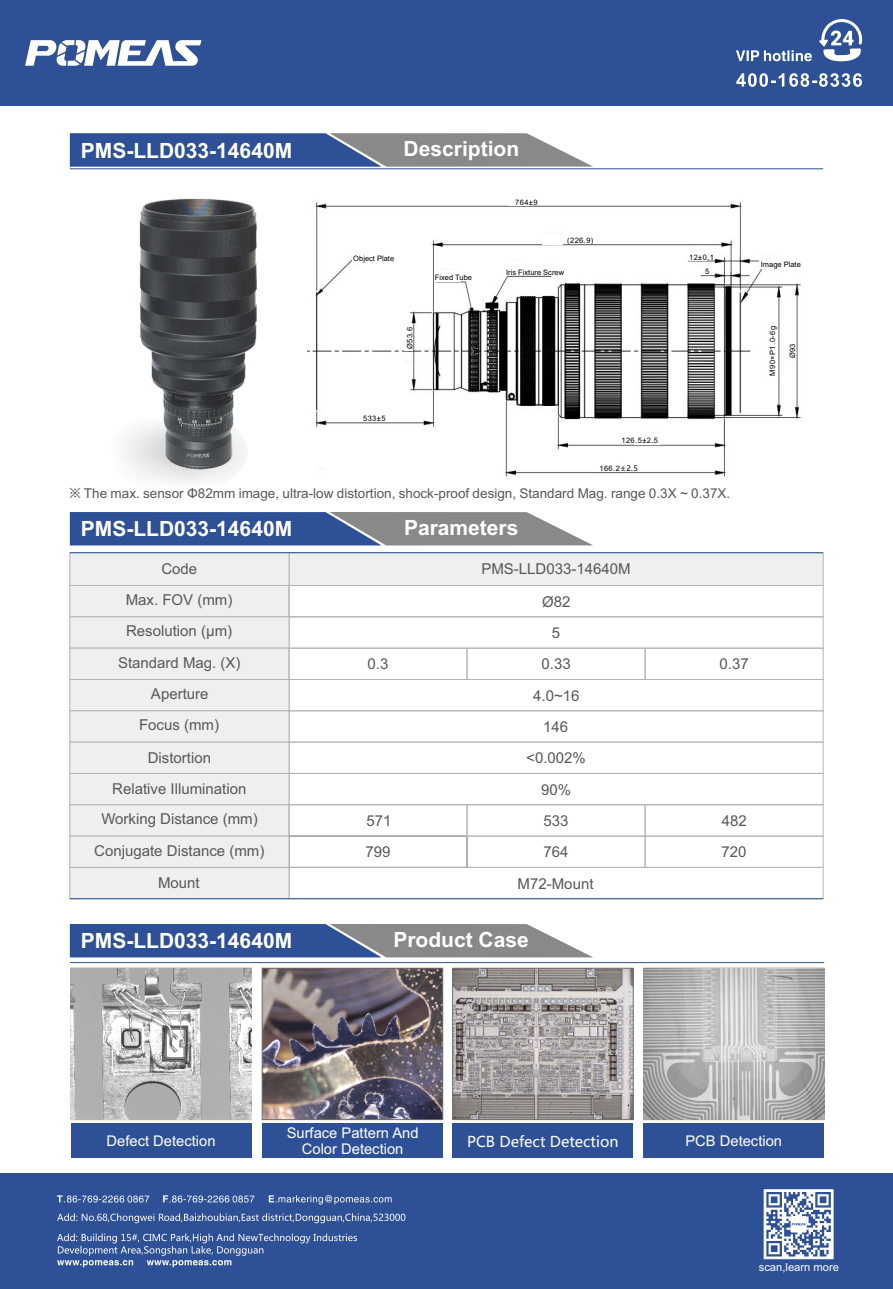
<style>
.page{position:relative;width:893px;height:1289px;background:#fff}
.page>*{position:absolute;margin:0;border:0;box-sizing:border-box;transform-origin:0 0}
.t1{font:700 21px "Arial";color:#fff}
.t2{font:15px/31.3px "Arial";color:#595857;text-align:center}
.t3{font:14.7px/16.5px "Arial";color:#fff;text-align:center}
.t4{font:14.7px "Microsoft Ya Hei";color:#fff}
.t5{font:13.5px "Arial";color:#595857}
.t6{font:11.25px "Arial";color:#fff}
.t7{font:7.5px/14.1px "Arial";color:#000}
.s1{font-family:"Microsoft Ya Hei"}
</style>
<div class="page">
<svg style="left:70px;top:553px;width:753px;height:345px"></svg>
<hr style="left:70px;top:962px;width:754px;height:1px;background:#2e5097">
<img style="left:454px;top:970px;width:177px;height:147px">
<div style="left:452px;top:968px;width:181px;height:151px;border:1px solid #717171"></div>
<img style="left:71px;top:968px;width:180px;height:151px">
<div style="left:71px;top:1123px;width:180px;height:34px;background:#2e5097"></div>
<div style="left:262px;top:1123px;width:181px;height:34px;background:#2e5097"></div>
<div style="left:453px;top:1123px;width:180px;height:34px;background:#2e5097"></div>
<div style="left:643px;top:1123px;width:181px;height:34px;background:#2e5097"></div>
<img style="left:264px;top:970px;width:177px;height:147px">
<div style="left:262px;top:968px;width:181px;height:151px;border:1px solid #717171"></div>
<img style="left:643px;top:968px;width:181px;height:151px">
<hr style="left:70px;top:168px;width:753px;height:1px;background:#2e5097">
<svg style="left:70px;top:133px;width:523px;height:34px;background:#62749a"></svg>
<div style="left:289px;top:648px;width:178px;height:31px;border:1px solid #b5b5b6"></div>
<div style="left:467px;top:648px;width:178px;height:31px;border:1px solid #b5b5b6"></div>
<div style="left:645px;top:648px;width:178px;height:31px;border:1px solid #b5b5b6"></div>
<div style="left:289px;top:804px;width:178px;height:32px;border:1px solid #b5b5b6"></div>
<div style="left:467px;top:804px;width:178px;height:32px;border:1px solid #b5b5b6"></div>
<div style="left:467px;top:836px;width:178px;height:31px;border:1px solid #b5b5b6"></div>
<div style="left:645px;top:836px;width:178px;height:31px;border:1px solid #b5b5b6"></div>
<hr style="left:70px;top:552px;width:753px;height:1px;background:#2e5097">
<hr style="left:70px;top:898px;width:753px;height:1px;background:#2e5097">
<div style="left:70px;top:181px;width:244px;height:331px;background:#fff;opacity:.17"></div>
<img style="left:307px;top:195px;width:494px;height:284px">
<div style="left:509px;top:195px;width:20px;height:11px;background:#fff"></div>
<div style="left:352px;top:253px;width:14px;height:12px;background:#fff"></div>
<div style="left:542px;top:234px;width:20px;height:11px;background:#fff"></div>
<div style="left:436px;top:270px;width:24px;height:12px;background:#fff"></div>
<div style="left:506px;top:262px;width:46px;height:13px;background:#fff"></div>
<div style="left:689px;top:252px;width:17px;height:9px;background:#fff"></div>
<div style="left:700px;top:266px;width:7px;height:9px;background:#fff"></div>
<div style="left:760px;top:257px;width:16px;height:12px;background:#fff"></div>
<div style="left:405px;top:343px;width:8px;height:8px;background:#fff"></div>
<div style="left:405px;top:352px;width:8px;height:8px;background:#fff"></div>
<div style="left:371px;top:411px;width:20px;height:11px;background:#fff"></div>
<div style="left:634px;top:434px;width:27px;height:10px;background:#fff"></div>
<div style="left:593px;top:463px;width:25px;height:9px;background:#fff"></div>
<div style="left:763px;top:325px;width:14px;height:53px;background:#fff"></div>
<div style="left:786px;top:347px;width:9px;height:14px;background:#fff"></div>
<svg style="left:70px;top:512px;width:522px;height:33px;background:#5f7298"></svg>
<svg style="left:70px;top:924px;width:522px;height:33px;background:#5f7298"></svg>
<div style="left:0;top:1173px;width:893px;height:115px;background:#2e5097"></div>
<svg style="left:57px;top:1195px;width:197px;height:7px"></svg>
<svg style="left:269px;top:1195px;width:123px;height:9px"></svg>
<svg style="left:57px;top:1233px;width:300px;height:34px"></svg>
<svg style="left:57px;top:1213px;width:348px;height:10px"></svg>
<svg style="left:764px;top:1189px;width:69px;height:70px"></svg>
<div style="left:0;top:0;width:893px;height:106px;background:#2e5097"></div>
<svg style="left:25px;top:40px;width:177px;height:26px"></svg>
<svg style="left:736px;top:50px;width:76px;height:11px"></svg>
<svg style="left:819px;top:19px;width:44px;height:43px"></svg>
<svg style="left:736px;top:73px;width:126px;height:14px"></svg>
<h1 class="t1" style="left:81px;top:143px;width:213px">PMS-LLD033-14640M</h1>
<h1 class="t1" style="left:404px;top:141px;width:117px">Description</h1>
<p class="t7" style="left:515px;top:195px;width:24px">764±9</p>
<p class="t7" style="left:353px;top:252px;width:42px">Object Plate</p>
<p class="t7" style="left:567px;top:234px;width:28px">(226.9)</p>
<p class="t7" style="left:404px;top:349px;width:24px;rotate:-90deg">Ø53.6</p>
<p class="t7" style="left:435px;top:271px;width:39px">Fixed Tube</p>
<p class="t7" style="left:363px;top:412px;width:24px">533±5</p>
<p class="t7" style="left:506px;top:266px;width:59px">Iris Fixture Screw</p>
<p class="t7" style="left:621px;top:434px;width:38px">126.5±2.5</p>
<p class="t7" style="left:599px;top:461px;width:40px">166.2<span class="s1">±2.5</span></p>
<p class="t7" style="left:705px;top:251px;width:10px;text-indent:-16px">12±0.1<br>5</p>
<p class="t7" style="left:761px;top:258px;width:42px">Image Plate</p>
<p class="t7" style="left:766px;top:375px;width:51px;rotate:-90deg">M90×P1.0-6g</p>
<p class="t7" style="left:786px;top:358px;width:17px;rotate:-90deg">Ø93</p>
<p class="t5" style="left:69px;top:488px;width:662px"><span class="s1">※</span> The max. sensor Φ82mm image, ultra-low distortion, shock-proof design, Standard Mag. range 0.3X ~ 0.37X.</p>
<h1 class="t1" style="left:404px;top:520px;width:116px">Parameters</h1>
<p class="t2" style="left:481px;top:554px;width:151px;line-height:31.8px">PMS-LLD033-14640M<br>Ø82<br>5</p>
<h1 class="t1" style="left:81px;top:521px;width:213px">PMS-LLD033-14640M</h1>
<p class="t2" style="left:118px;top:555px;width:124px">Code<br>Max. FOV (mm)<br>Resolution (μm)<br>Standard Mag. (X)<br>Aperture<br>Focus (mm)</p>
<p class="t2" style="left:112px;top:743px;width:136px">Distortion<br>Relative Illumination</p>
<p class="t2" style="left:94px;top:804px;width:172px">Working Distance (mm)<br>Conjugate Distance (mm)</p>
<p class="t2" style="left:158px;top:868px;width:43px">Mount</p>
<p class="t2" style="left:368px;top:650px;width:22px">0.3</p>
<p class="t2" style="left:541px;top:650px;width:31px">0.33</p>
<p class="t2" style="left:719px;top:650px;width:31px">0.37</p>
<p class="t2" style="left:526px;top:681px;width:61px">4.0~16<br>146 &lt;0.002%<br>90%</p>
<p class="t2" style="left:365px;top:806px;width:28px;text-align:left">571<br>799</p>
<p class="t2" style="left:544px;top:806px;width:27px;text-align:left">533<br>764</p>
<p class="t2" style="left:722px;top:806px;width:27px;text-align:left">482<br>720</p>
<p class="t2" style="left:518px;top:869px;width:77px">M72-Mount</p>
<h1 class="t1" style="left:81px;top:933px;width:213px">PMS-LLD033-14640M</h1>
<h1 class="t1" style="left:393px;top:931px;width:137px">Product Case</h1>
<p class="t3" style="left:287px;top:1125px;width:133px">Surface Pattern And<br>Color Detection</p>
<p class="t4" style="left:467px;top:1134px;width:153px">PCB Defect Detection</p>
<p class="t3" style="left:107px;top:1133px;width:110px">Defect Detection</p>
<p class="t3" style="left:685px;top:1133px;width:98px">PCB Detection</p>
<p class="t6" style="left:759px;top:1262px;width:82px">scan,learn more</p>
</div>
